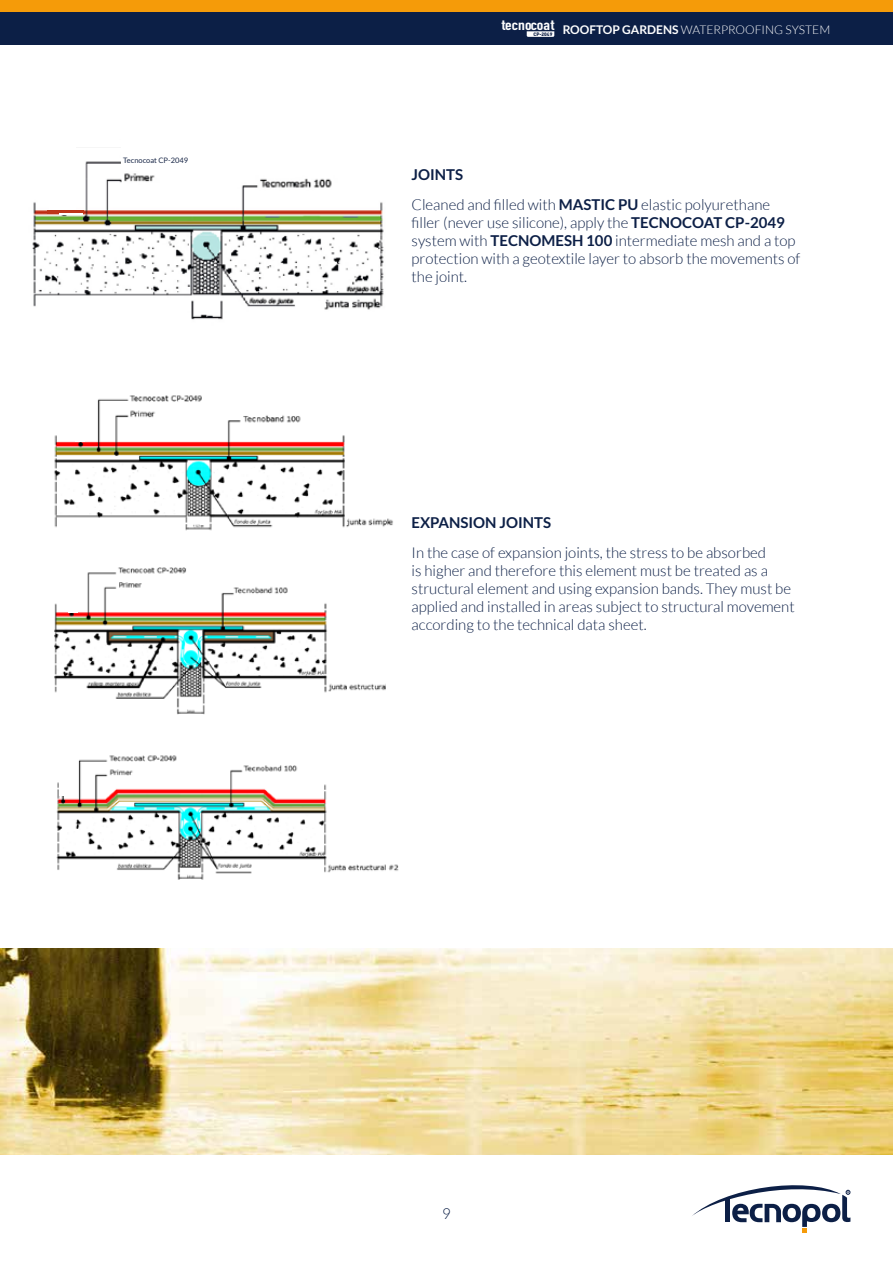
<style>
.page{position:relative;width:893px;height:1263px;background:#fff}
.page>*{position:absolute;margin:0;border:0;box-sizing:border-box;transform-origin:0 0}
.t1{font:300 15px/18px "Lato";color:#0c1f46}
.t2{font:700 15px "Lato";color:#0c1f46}
.t3{font:14.4px "DIN Engschrift Std";color:#fff;scale:1.23 1}
.t4{font:300 12px "Lato";color:#fff}
.t5{font:7.5px "Lato";color:#1b2949}
.t6{font:900 4.95px "DIN";color:#0d1f45}
.s1{font-weight:700}
</style>
<div class="page">
<div style="left:0;top:12px;width:893px;height:33px;background:#0c1f46"></div>
<div style="left:0;top:0;width:893px;height:12px;background:#f59b09"></div>
<svg style="left:692px;top:1185px;width:158px;height:48px"></svg>
<svg style="left:527px;top:31px;width:27px;height:6px"></svg>
<img style="left:0;top:948px;width:893px;height:207px">
<img style="left:32px;top:161px;width:352px;height:159px">
<div style="left:49px;top:140px;width:27px;height:70px;background:#fff"></div>
<svg style="left:47px;top:210px;width:36px;height:4px"></svg>
<svg style="left:59px;top:214px;width:24px;height:1px"></svg>
<img style="left:54px;top:395px;width:339px;height:136px">
<img style="left:54px;top:567px;width:332px;height:148px">
<img style="left:56px;top:755px;width:343px;height:125px">
<div style="left:75px;top:383px;width:10px;height:59px;background:#fff"></div>
<div style="left:68px;top:553px;width:10px;height:59px;background:#fff"></div>
<div style="left:60px;top:684px;width:17px;height:112px;background:#fff"></div>
<div style="left:121px;top:133px;width:123px;height:37px;background:#fff"></div>
<p class="t5" style="left:123px;top:156px;width:66px">Tecnocoat CP-2049</p>
<p class="t3" style="left:502px;top:17px;width:41px">tecnocoa</p>
<p class="t6" style="left:534px;top:31px;width:20px">CP-2049</p>
<p class="t4" style="left:551px;top:23px;width:281px"><sup>t</sup> <span class="s1">ROOFTOP GARDENS</span> WATERPROOFING SYSTEM</p>
<p class="t1" style="left:412px;top:159px;width:360px;line-height:30.8px"><span class="s1">JOINTS<br></span>Cleaned and filled with <span class="s1">MASTIC PU</span> elastic polyurethane</p>
<p class="t1" style="left:412px;top:214px;width:390px">filler (never use silicone), apply the <span class="s1">TECNOCOAT CP-2049 </span>system with <span class="s1">TECNOMESH 100</span> intermediate mesh and a top protection with a geotextile layer to absorb the movements of the joint.</p>
<p class="t2" style="left:412px;top:514px;width:141px">EXPANSION JOINTS</p>
<p class="t1" style="left:412px;top:544px;width:385px">In the case of expansion joints, the stress to be absorbed<br>is higher and therefore this element must be treated as a structural element and using expansion bands. They must be applied and installed in areas subject to structural movement according to the technical data sheet.</p>
<p class="t1" style="left:442px;top:1204px;width:10px">9</p>
</div>
